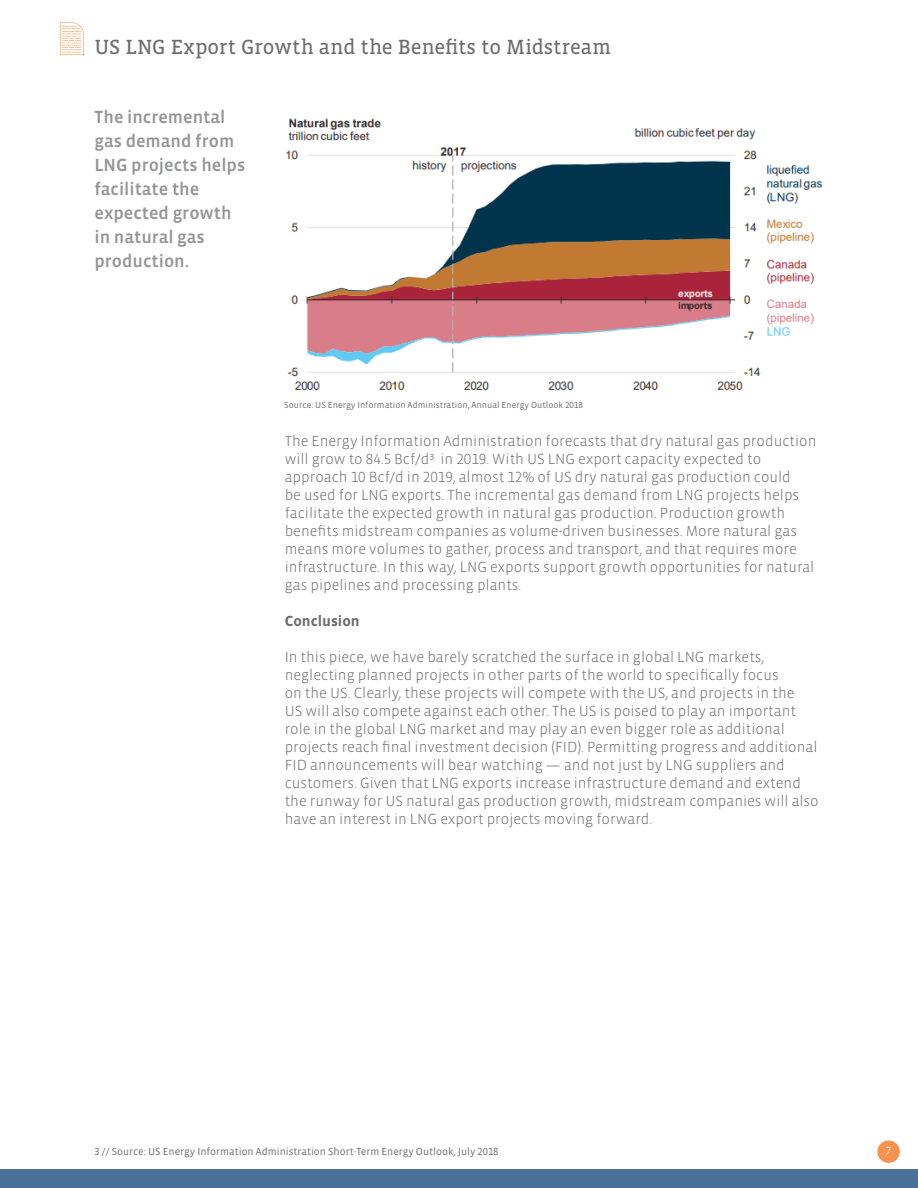
<style>
.page{position:relative;width:918px;height:1188px;background:#fff}
.page>*{position:absolute;margin:0;border:0;box-sizing:border-box;transform-origin:0 0}
.t1{font:21px "Vista Slab OT";letter-spacing:-.005em;color:#6c6d70}
.t2{font:500 18px/24px "Vista Sans OT";color:#939598}
.t3{font:300 15px/18px "Vista Sans OT";color:#6c6d70}
.t4{font:700 15px "Vista Sans OT";color:#6c6d70}
.t5{font:300 12px "Vista Sans OT";color:#fff}
.t6{font:10.5px "Vista Sans OT";color:#6c6d70}
.t7{font:9px "Vista Sans OT";color:#6c6d70}
</style>
<div class="page">
<div style="left:0;top:1169px;width:918px;height:19px;background:#4a709c"></div>
<div style="left:877px;top:1140px;width:23px;height:23px;background:#f69351;border-radius:50%"></div>
<svg style="left:60px;top:22px;width:25px;height:34px"></svg>
<img style="left:285px;top:118px;width:538px;height:273px">
<p class="t1" style="left:94px;top:36px;width:518px">US LNG Export Growth and the Benefits to Midstream</p>
<p class="t2" style="left:94px;top:106px;width:152px">The incremental gas demand from<br>LNG projects helps facilitate the expected growth in natural gas production.</p>
<p class="t7" style="left:284px;top:400px;width:300px">Source: US Energy Information Administration, Annual Energy Outlook 2018</p>
<p class="t3" style="left:285px;top:432px;width:533px">The Energy Information Administration forecasts that dry natural gas production will grow to 84.5 Bcf/d3 in 2019. With US LNG export capacity expected to approach 10 Bcf/d in 2019, almost 12% of US dry natural gas production could<br>be used for LNG exports. The incremental gas demand from LNG projects helps facilitate the expected growth in natural gas production. Production growth benefits midstream companies as volume-driven businesses. More natural gas means more volumes to gather, process and transport, and that requires more infrastructure. In this way, LNG exports support growth opportunities for natural gas pipelines and processing plants.</p>
<p class="t4" style="left:285px;top:613px;width:77px">Conclusion</p>
<p class="t3" style="left:285px;top:648px;width:536px">In this piece, we have barely scratched the surface in global LNG markets, neglecting planned projects in other parts of the world to specifically focus<br>on the US. Clearly, these projects will compete with the US, and projects in the<br>US will also compete against each other. The US is poised to play an important role in the global LNG market and may play an even bigger role as additional projects reach final investment decision (FID). Permitting progress and additional FID announcements will bear watching — and not just by LNG suppliers and customers. Given that LNG exports increase infrastructure demand and extend the runway for US natural gas production growth, midstream companies will also have an interest in LNG export projects moving forward.</p>
<p class="t6" style="left:94px;top:1146px;width:406px">3 // Source: US Energy Information Administration Short-Term Energy Outlook, July 2018</p>
<p class="t5" style="left:886px;top:1145px;width:7px">7</p>
</div>
